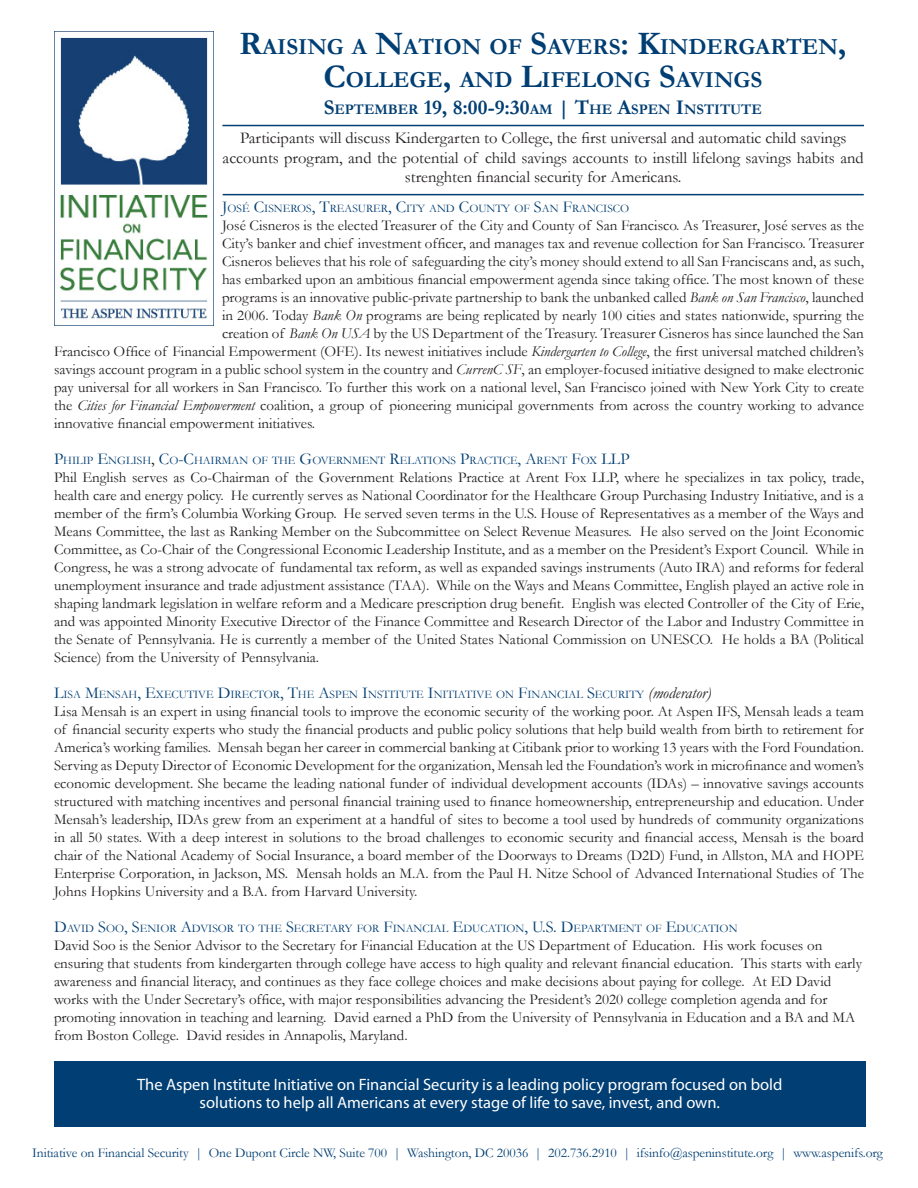
<style>
.page{position:relative;width:918px;height:1188px;background:#fff}
.page>*{position:absolute;margin:0;border:0;box-sizing:border-box;transform-origin:0 0}
.t1{font:700 23.1px/33px "Garamond";color:#003e73;text-align:center}
.t2{font:16.5px/19.5px "Garamond";color:#231f20;text-align:center}
.Mission_Statement{font:16.5px/18px "Myriad Pro";color:#fff;text-align:center}
.t3{font:15px/18px "Garamond";color:#231f20;text-align:justify}
.t4{font:700 14.7px "Garamond";color:#003e73}
.t5{font:13.5px "Garamond";letter-spacing:-.005em;color:#003e73}
.t6{font:11.55px "Garamond";color:#003e73}
.s1{font-size:33px}
.s2{font-size:21px}
.s3{font-size:16.5px}
.s4{font-style:italic}
.s5{font-size:16.5px;color:#231f20}
.s6{font-style:italic;font-size:16.5px;color:#231f20}
</style>
<div class="page">
<div style="left:54px;top:1061px;width:811px;height:66px;background:#003e73"></div>
<img style="left:54px;top:32px;width:160px;height:293px">
<hr style="left:222px;top:125px;width:642px;height:1px;background:#003e73">
<hr style="left:223px;top:194px;width:641px;height:1px;background:#003e73">
<p class="t1" style="left:239px;top:30px;width:609px"><span class="s1">R</span>AISING A <span class="s1">N</span>ATION OF <span class="s1">S</span>AVERS<span class="s1">: K</span>INDERGARTEN<span class="s1">,<br>C</span>OLLEGE<span class="s1">,</span> AND <span class="s1">L</span>IFELONG <span class="s1">S</span>AVINGS</p>
<p class="t4" style="left:324px;top:99px;width:440px"><span class="s2">S</span>EPTEMBER <span class="s2">19, 8:00-9:30</span>AM <span class="s2">| T</span>HE <span class="s2">A</span>SPEN <span class="s2">I</span>NSTITUTE</p>
<p class="t2" style="left:240px;top:128px;width:608px">Participants will discuss Kindergarten to College, the first universal and automatic child savings</p>
<p class="t2" style="left:223px;top:147px;width:643px">accounts program, and the potential of child savings accounts to instill lifelong savings habits and strenghten financial security for Americans.</p>
<p class="t6" style="left:222px;top:201px;width:409px"><span class="s3">J</span>OSÉ <span class="s3">C</span>ISNEROS<span class="s3">, T</span>REASURER<span class="s3">, C</span>ITY AND <span class="s3">C</span>OUNTY OF <span class="s3">S</span>AN <span class="s3">F</span>RANCISCO</p>
<p class="t3" style="left:222px;top:216px;width:643px">José Cisneros is the elected Treasurer of the City and County of San Francisco. As Treasurer, José serves as the</p>
<p class="t3" style="left:222px;top:234px;width:643px">City’s banker and chief investment officer, and manages tax and revenue collection for San Francisco. Treasurer</p>
<p class="t3" style="left:222px;top:252px;width:643px">Cisneros believes that his role of safeguarding the city’s money should extend to all San Franciscans and, as such,</p>
<p class="t3" style="left:222px;top:270px;width:643px">has embarked upon an ambitious financial empowerment agenda since taking office. The most known of these</p>
<p class="t3" style="left:222px;top:288px;width:644px">programs is an innovative public-private partnership to bank the unbanked called <span class="s4">Bank on San Francisco</span>, launched</p>
<p class="t3" style="left:222px;top:306px;width:643px">in 2006. Today <span class="s4">Bank On</span> programs are being replicated by nearly 100 cities and states nationwide, spurring the</p>
<p class="t3" style="left:222px;top:324px;width:643px">creation of <span class="s4">Bank On USA</span> by the US Department of the Treasury. Treasurer Cisneros has since launched the San</p>
<p class="t3" style="left:54px;top:342px;width:812px">Francisco Office of Financial Empowerment (OFE). Its newest initiatives include <span class="s4">Kindergarten to College</span>, the first universal matched children’s</p>
<p class="t3" style="left:54px;top:360px;width:812px">savings account program in a public school system in the country and <span class="s4">CurrenC SF</span>, an employer-focused initiative designed to make electronic</p>
<p class="t3" style="left:54px;top:378px;width:811px">pay universal for all workers in San Francisco. To further this work on a national level, San Francisco joined with New York City to create</p>
<p class="t3" style="left:54px;top:396px;width:812px">the <span class="s4">Cities for Financial Empowerment</span> coalition, a group of pioneering municipal governments from across the country working to advance</p>
<p class="t3" style="left:54px;top:414px;width:263px">innovative financial empowerment initiatives.</p>
<p class="t6" style="left:54px;top:453px;width:577px"><span class="s3">P</span>HILIP <span class="s3">E</span>NGLISH<span class="s5">,</span> <span class="s3">C</span>O<span class="s3">-C</span>HAIRMAN OF THE <span class="s3">G</span>OVERNMENT <span class="s3">R</span>ELATIONS <span class="s3">P</span>RACTICE<span class="s3">, A</span>RENT <span class="s3">F</span>OX <span class="s3">LLP</span></p>
<p class="t3" style="left:54px;top:468px;width:812px">Phil English serves as Co-Chairman of the Government Relations Practice at Arent Fox LLP, where he specializes in tax policy, trade, health care and energy policy. He currently serves as National Coordinator for the Healthcare Group Purchasing Industry Initiative, and is a member of the firm’s Columbia Working Group. He served seven terms in the U.S. House of Representatives as a member of the Ways and Means Committee, the last as Ranking Member on the Subcommittee on Select Revenue Measures. He also served on the Joint Economic Committee, as Co-Chair of the Congressional Economic Leadership Institute, and as a member on the President’s Export Council. While in Congress, he was a strong advocate of fundamental tax reform, as well as expanded savings instruments (Auto IRA) and reforms for federal unemployment insurance and trade adjustment assistance (TAA). While on the Ways and Means Committee, English played an active role in shaping landmark legislation in welfare reform and a Medicare prescription drug benefit. English was elected Controller of the City of Erie, and was appointed Minority Executive Director of the Finance Committee and Research Director of the Labor and Industry Committee in the Senate of Pennsylvania. He is currently a member of the United States National Commission on UNESCO. He holds a BA (Political Science) from the University of Pennsylvania.</p>
<p class="t6" style="left:54px;top:687px;width:659px"><span class="s3">L</span>ISA <span class="s3">M</span>ENSAH<span class="s3">, E</span>XECUTIVE <span class="s3">D</span>IRECTOR<span class="s3">, T</span>HE <span class="s3">A</span>SPEN <span class="s3">I</span>NSTITUTE <span class="s3">I</span>NITIATIVE ON <span class="s3">F</span>INANCIAL <span class="s3">S</span>ECURITY <span class="s6">(moderator)</span></p>
<p class="t3" style="left:54px;top:702px;width:812px">Lisa Mensah is an expert in using financial tools to improve the economic security of the working poor. At Aspen IFS, Mensah leads a team of financial security experts who study the financial products and public policy solutions that help build wealth from birth to retirement for America’s working families. Mensah began her career in commercial banking at Citibank prior to working 13 years with the Ford Foundation.<br>Serving as Deputy Director of Economic Development for the organization, Mensah led the Foundation’s work in microfinance and women’s economic development. She became the leading national funder of individual development accounts (IDAs) – innovative savings accounts structured with matching incentives and personal financial training used to finance homeownership, entrepreneurship and education. Under Mensah’s leadership, IDAs grew from an experiment at a handful of sites to become a tool used by hundreds of community organizations in all 50 states. With a deep interest in solutions to the broad challenges to economic security and financial access, Mensah is the board chair of the National Academy of Social Insurance, a board member of the Doorways to Dreams (D2D) Fund, in Allston, MA and HOPE Enterprise Corporation, in Jackson, MS. Mensah holds an M.A. from the Paul H. Nitze School of Advanced International Studies of The Johns Hopkins University and a B.A. from Harvard University.</p>
<p class="t6" style="left:54px;top:921px;width:685px"><span class="s3">D</span>AVID <span class="s3">S</span>OO<span class="s3">, S</span>ENIOR <span class="s3">A</span>DVISOR TO THE <span class="s3">S</span>ECRETARY FOR <span class="s3">F</span>INANCIAL <span class="s3">E</span>DUCATION<span class="s3">, U.S. D</span>EPARTMENT OF <span class="s3">E</span>DUCATION</p>
<p class="t3" style="left:54px;top:936px;width:809px;text-align:left">David Soo is the Senior Advisor to the Secretary for Financial Education at the US Department of Education. His work focuses on ensuring that students from kindergarten through college have access to high quality and relevant financial education. This starts with early awareness and financial literacy, and continues as they face college choices and make decisions about paying for college. At ED David works with the Under Secretary’s office, with major responsibilities advancing the President’s 2020 college completion agenda and for promoting innovation in teaching and learning. David earned a PhD from the University of Pennsylvania in Education and a BA and MA from Boston College. David resides in Annapolis, Maryland.</p>
<p class="Mission_Statement" style="left:137px;top:1075px;width:647px">The Aspen Institute Initiative on Financial Security is a leading policy program focused on bold solutions to help all Americans at every stage of life to save, invest, and own.</p>
<p class="t5" style="left:32px;top:1143px;width:852px">Initiative on Financial Security | One Dupont Circle NW, Suite 700 | Washington, DC 20036 | 202.736.2910 | ifsinfo@aspeninstitute.org | www.aspenifs.org</p>
</div>
